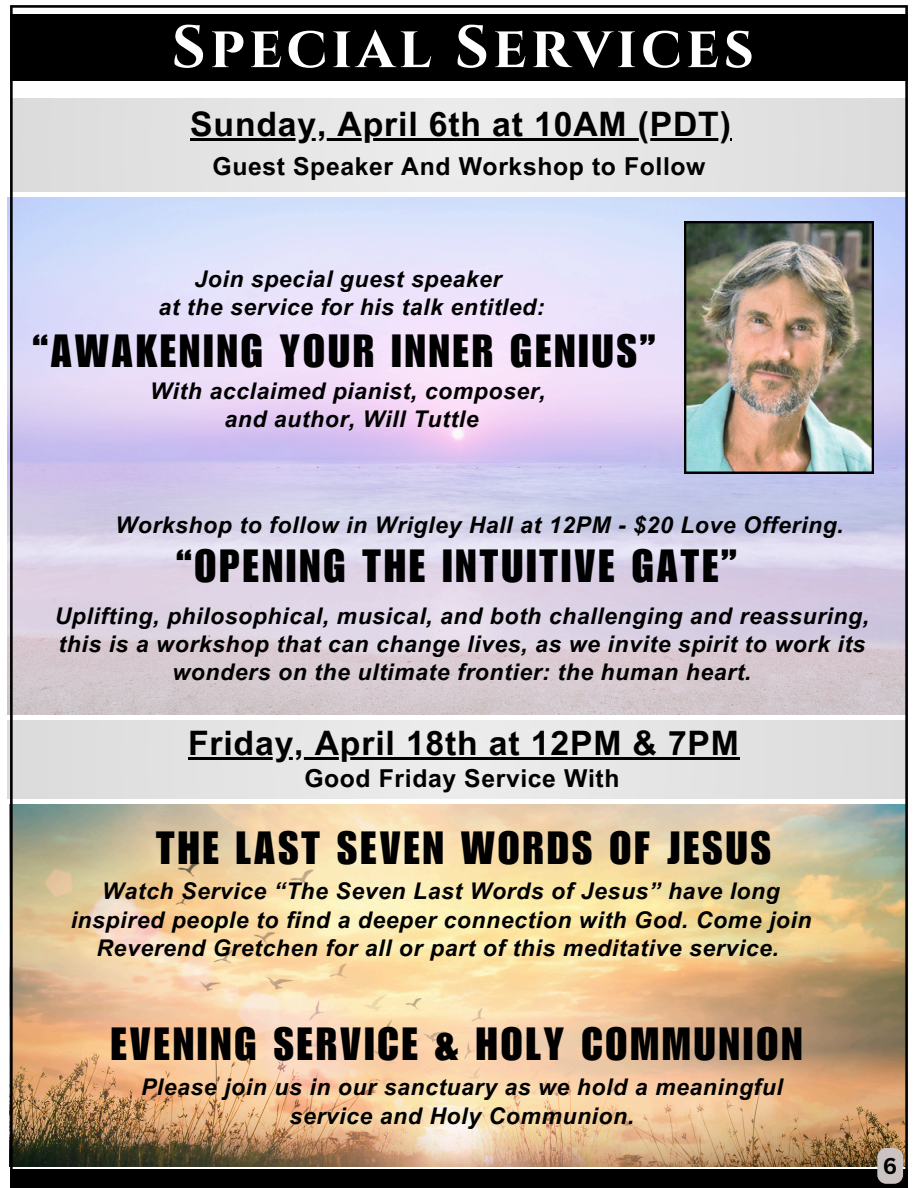
<style>
.page{position:relative;width:918px;height:1188px;background:#fff}
.page>*{position:absolute;margin:0;border:0;box-sizing:border-box;transform-origin:0 0}
.t1{font:700 59.4px "Cinzel";letter-spacing:.07em;color:#fff}
.t2{font:45.3px "Impact LT Std";letter-spacing:.07em;color:#000}
.t3{font:700 33.75px "Arial MT Pro";letter-spacing:.025em;color:#000}
.t4{font:700 24.75px "Arial MT Pro";letter-spacing:.025em;color:#000}
.t5{font:italic 700 22.95px/28.2px "Arial MT Pro";letter-spacing:.025em;color:#000;text-align:center}
.t6{font:700 22.2px "Canva Sans";color:#000}
</style>
<div class="page">
<img style="left:10px;top:5px;width:898px;height:1183px">
<p class="t1" style="left:171px;top:9px;width:584px">SPECIAL SERVICES</p>
<p class="t3" style="left:190px;top:111px;width:542px">Sunday, April 6th at 10AM (PDT)</p>
<h3 class="t4" style="left:213px;top:157px;width:495px">Guest Speaker And Workshop to Follow</h3>
<p class="t5" style="left:194px;top:267px;width:309px">Join special guest speaker</p>
<p class="t5" style="left:158px;top:296px;width:388px">at the service for his talk entitled:</p>
<p class="t2" style="left:33px;top:335px;width:624px">“AWAKENING YOUR INNER GENIUS”</p>
<p class="t5" style="left:150px;top:380px;width:397px">With acclaimed pianist, composer,</p>
<p class="t5" style="left:224px;top:408px;width:256px">and author, Will Tuttle</p>
<p class="t5" style="left:116px;top:514px;width:730px">Workshop to follow in Wrigley Hall at 12PM - $20 Love Offering.</p>
<p class="t2" style="left:176px;top:550px;width:562px">“OPENING THE INTUITIVE GATE”</p>
<p class="t5" style="left:55px;top:605px;width:816px">Uplifting, philosophical, musical, and both challenging and reassuring, this is a workshop that can change lives, as we invite spirit to work its wonders on the ultimate frontier: the human heart.</p>
<p class="t3" style="left:188px;top:730px;width:553px">Friday, April 18th at 12PM &amp; 7PM</p>
<p class="t4" style="left:304px;top:769px;width:317px">Good Friday Service With</p>
<h2 class="t2" style="left:156px;top:832px;width:616px">THE LAST SEVEN WORDS OF JESUS</h2>
<p class="t5" style="left:71px;top:880px;width:742px">Watch Service “The Seven Last Words of Jesus” have long inspired people to find a deeper connection with God. Come join<br>Reverend Gretchen for all or part of this meditative service.</p>
<h2 class="t2" style="left:111px;top:1028px;width:693px">EVENING SERVICE &amp; HOLY COMMUNION</h2>
<p class="t5" style="left:141px;top:1076px;width:643px">Please join us in our sanctuary as we hold a meaningful service and Holy Communion.</p>
<h1 class="t6" style="left:883px;top:1151px;width:16px">6</h1>
</div>
